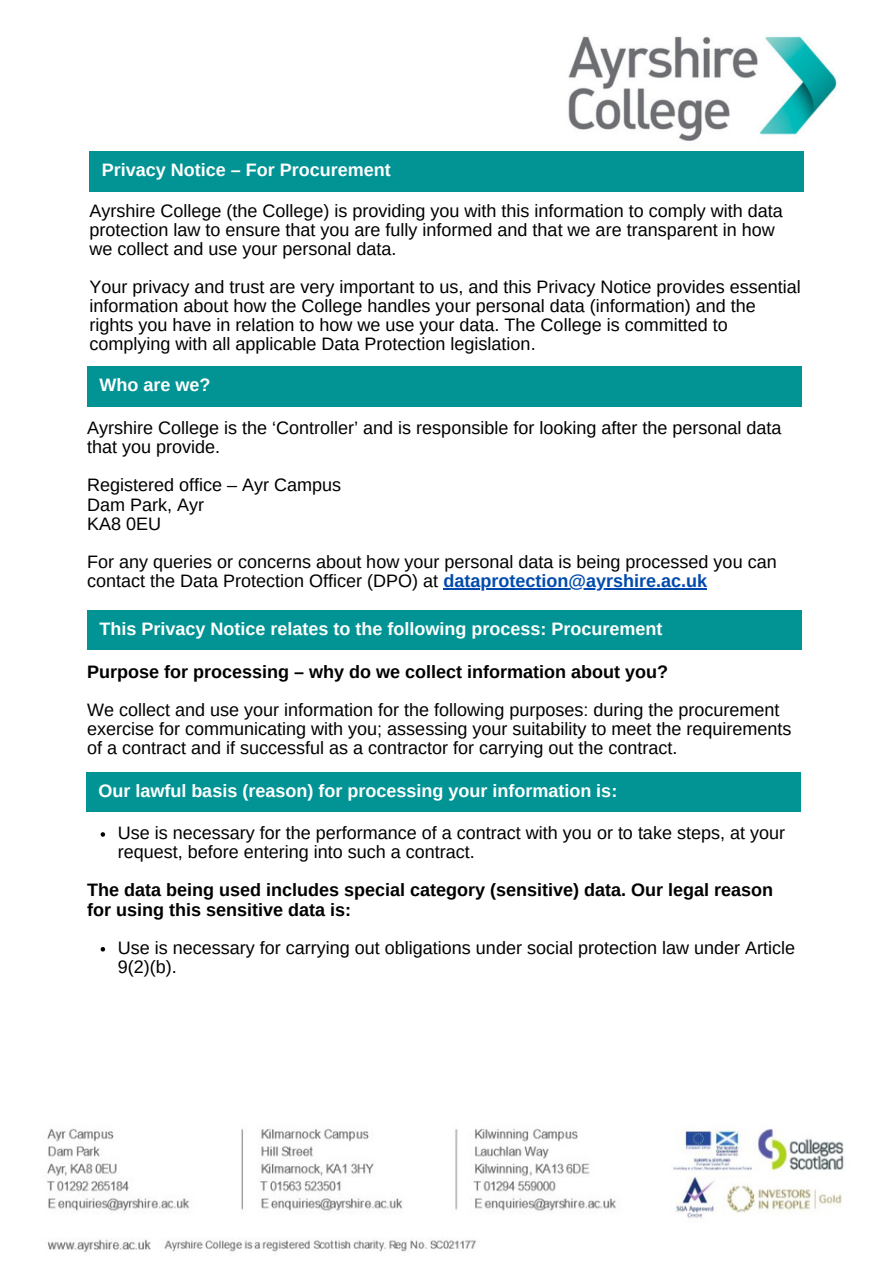
<style>
.page{position:relative;width:894px;height:1264px;background:#fff}
.page>*{position:absolute;margin:0;border:0;box-sizing:border-box;transform-origin:0 0}
.t1{font:18px/19.2px "Arimo";color:#000}
.t2{font:18px/19.2px "Arimo";color:#000}
.t3{font:700 18px/19.2px "Arimo";color:#000}
.t4{font:700 18px "Arimo";color:#fff}
.s1{font-weight:700;color:#004aad}
</style>
<div class="page">
<img style="left:568px;top:36px;width:269px;height:105px">
<img style="left:47px;top:1128px;width:797px;height:124px">
<div style="left:89px;top:151px;width:715px;height:40px;background:#029394"></div>
<div style="left:87px;top:366px;width:714px;height:40px;background:#029394"></div>
<hr style="left:443px;top:588px;width:264px;height:1px;background:#004aad">
<div style="left:87px;top:610px;width:714px;height:39px;background:#029394"></div>
<div style="left:86px;top:772px;width:714px;height:39px;background:#029394"></div>
<svg style="left:101px;top:832px;width:4px;height:4px"></svg>
<svg style="left:101px;top:947px;width:4px;height:4px"></svg>
<p class="t4" style="left:102px;top:159px;width:290px">Privacy Notice – For Procurement</p>
<h1 class="t1" style="left:89px;top:201px;width:694px">Ayrshire College (the College) is providing you with this information to comply with data protection law to ensure that you are fully informed and that we are transparent in how we collect and use your personal data.</h1>
<p class="t1" style="left:89px;top:277px;width:712px">Your privacy and trust are very important to us, and this Privacy Notice provides essential information about how the College handles your personal data (information) and the rights you have in relation to how we use your data. The College is committed to complying with all applicable Data Protection legislation.</p>
<p class="t4" style="left:99px;top:374px;width:112px">Who are we?</p>
<p class="t2" style="left:87px;top:418px;width:695px">Ayrshire College is the ‘Controller’ and is responsible for looking after the personal data that you provide.</p>
<p class="t2" style="left:87px;top:475px;width:255px">Registered office – Ayr Campus</p>
<p class="t2" style="left:87px;top:495px;width:118px">Dam Park, Ayr</p>
<p class="t2" style="left:87px;top:514px;width:75px">KA8 0EU</p>
<h1 class="t1" style="left:87px;top:552px;width:691px">For any queries or concerns about how your personal data is being processed you can contact the Data Protection Officer (DPO) at <span class="s1">dataprotection@ayrshire.ac.uk</span></h1>
<p class="t4" style="left:99px;top:619px;width:564px">This Privacy Notice relates to the following process: Procurement</p>
<h1 class="t3" style="left:87px;top:661px;width:582px">Purpose for processing – why do we collect information about you?</h1>
<p class="t2" style="left:87px;top:700px;width:705px">We collect and use your information for the following purposes: during the procurement exercise for communicating with you; assessing your suitability to meet the requirements of a contract and if successful as a contractor for carrying out the contract.</p>
<h1 class="t4" style="left:98px;top:780px;width:520px">Our lawful basis (reason) for processing your information is:</h1>
<p class="t2" style="left:118px;top:823px;width:668px">Use is necessary for the performance of a contract with you or to take steps, at your request, before entering into such a contract.</p>
<p class="t3" style="left:87px;top:880px;width:687px">The data being used includes special category (sensitive) data. Our legal reason for using this sensitive data is:</p>
<p class="t2" style="left:118px;top:937px;width:678px">Use is necessary for carrying out obligations under social protection law under Article<br>9(2)(b).</p>
</div>
